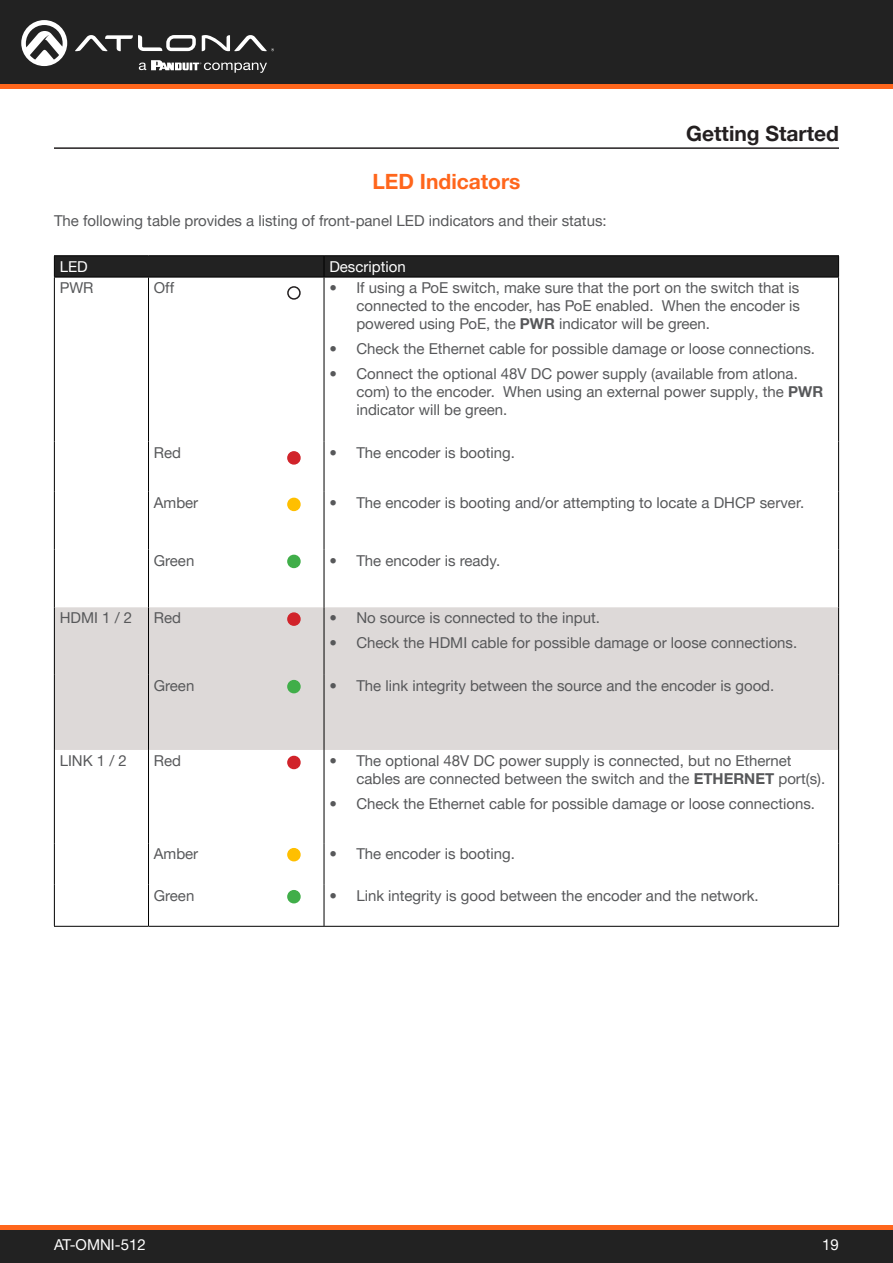
<style>
.page{position:relative;width:893px;height:1263px;background:#fff}
.page>*{position:absolute;margin:0;border:0;box-sizing:border-box;transform-origin:0 0}
.Non_TOC_Section_Header_Right_Align{font:700 21px "Helvetica Neue LTW1 G";color:#231f20}
.Subsection_Header{font:700 21px "Helvetica Neue LTW1 G";color:#ff661c}
.General_Text{font:15px/18px "Helvetica Neue LTW1 G";color:#57585a}
.Numbered_Steps{font:15px "Helvetica Neue LTW1 G";color:#fff}
.s1{font-weight:700}
</style>
<div class="page">
<div style="left:0;top:1227px;width:893px;height:36px;background:#222"></div>
<hr style="left:0;top:1225px;width:893px;height:4px;background:#ff661c">
<div style="left:0;top:0;width:893px;height:84px;background:#222"></div>
<hr style="left:0;top:84px;width:893px;height:4px;background:#ff661c">
<svg style="left:75px;top:35px;width:121px;height:16px"></svg>
<svg style="left:202px;top:35px;width:72px;height:16px"></svg>
<svg style="left:21px;top:20px;width:46px;height:46px"></svg>
<svg style="left:139px;top:60px;width:128px;height:13px"></svg>
<hr style="left:54px;top:147px;width:785px;height:2px;background:#231f20">
<div style="left:55px;top:607px;width:783px;height:143px;background:#ddd9d8"></div>
<svg style="left:54px;top:256px;width:785px;height:21px;background:#202020"></svg>
<hr style="left:54px;top:255px;width:94px;height:1px;background:#000">
<hr style="left:148px;top:255px;width:176px;height:1px;background:#000">
<hr style="left:324px;top:255px;width:515px;height:1px;background:#000">
<hr style="left:54px;top:277px;width:94px;height:1px;background:#000">
<hr style="left:148px;top:277px;width:176px;height:1px;background:#000">
<hr style="left:324px;top:277px;width:515px;height:1px;background:#000">
<hr style="left:54px;top:277px;width:1px;height:164px;background:#000">
<hr style="left:54px;top:441px;width:1px;height:51px;background:#000">
<hr style="left:54px;top:492px;width:1px;height:57px;background:#000">
<hr style="left:54px;top:549px;width:1px;height:58px;background:#000">
<hr style="left:148px;top:277px;width:1px;height:164px;background:#000">
<hr style="left:324px;top:277px;width:1px;height:164px;background:#000">
<hr style="left:838px;top:277px;width:1px;height:164px;background:#000">
<hr style="left:148px;top:441px;width:1px;height:51px;background:#000">
<hr style="left:324px;top:441px;width:1px;height:51px;background:#000">
<hr style="left:838px;top:441px;width:1px;height:51px;background:#000">
<hr style="left:148px;top:492px;width:1px;height:57px;background:#000">
<hr style="left:148px;top:549px;width:1px;height:58px;background:#000">
<hr style="left:324px;top:492px;width:1px;height:57px;background:#000">
<hr style="left:324px;top:549px;width:1px;height:58px;background:#000">
<hr style="left:838px;top:492px;width:1px;height:57px;background:#000">
<hr style="left:838px;top:549px;width:1px;height:58px;background:#000">
<hr style="left:54px;top:607px;width:1px;height:68px;background:#000">
<hr style="left:54px;top:675px;width:1px;height:75px;background:#000">
<hr style="left:148px;top:607px;width:1px;height:68px;background:#000">
<hr style="left:324px;top:607px;width:1px;height:68px;background:#000">
<hr style="left:838px;top:607px;width:1px;height:68px;background:#000">
<hr style="left:148px;top:675px;width:1px;height:75px;background:#000">
<hr style="left:324px;top:675px;width:1px;height:75px;background:#000">
<hr style="left:838px;top:675px;width:1px;height:75px;background:#000">
<hr style="left:54px;top:750px;width:1px;height:93px;background:#000">
<hr style="left:54px;top:843px;width:1px;height:42px;background:#000">
<hr style="left:54px;top:885px;width:1px;height:41px;background:#000">
<hr style="left:148px;top:750px;width:1px;height:93px;background:#000">
<hr style="left:324px;top:750px;width:1px;height:93px;background:#000">
<hr style="left:838px;top:750px;width:1px;height:93px;background:#000">
<hr style="left:148px;top:843px;width:1px;height:42px;background:#000">
<hr style="left:148px;top:885px;width:1px;height:41px;background:#000">
<hr style="left:324px;top:843px;width:1px;height:42px;background:#000">
<hr style="left:324px;top:885px;width:1px;height:41px;background:#000">
<hr style="left:838px;top:843px;width:1px;height:42px;background:#000">
<hr style="left:838px;top:885px;width:1px;height:41px;background:#000">
<hr style="left:54px;top:926px;width:94px;height:1px;background:#000">
<hr style="left:148px;top:926px;width:176px;height:1px;background:#000">
<hr style="left:324px;top:926px;width:515px;height:1px;background:#000">
<div style="left:287px;top:286px;width:14px;height:14px;border:2px solid #231f20;border-radius:50%"></div>
<div style="left:288px;top:452px;width:12px;height:12px;background:#d1232a;border-radius:50%"></div>
<div style="left:287px;top:451px;width:14px;height:14px;border:2px solid #d1232a;border-radius:50%"></div>
<div style="left:288px;top:555px;width:12px;height:12px;background:#40ae49;border-radius:50%"></div>
<div style="left:287px;top:555px;width:14px;height:13px;border:2px solid #40ae49;border-radius:50%"></div>
<div style="left:288px;top:756px;width:12px;height:12px;background:#d1232a;border-radius:50%"></div>
<div style="left:287px;top:756px;width:14px;height:13px;border:2px solid #d1232a;border-radius:50%"></div>
<div style="left:288px;top:498px;width:12px;height:12px;background:#ffbf00;border-radius:50%"></div>
<div style="left:287px;top:498px;width:14px;height:13px;border:2px solid #ffbf00;border-radius:50%"></div>
<div style="left:288px;top:613px;width:12px;height:12px;background:#d1232a;border-radius:50%"></div>
<div style="left:287px;top:612px;width:14px;height:14px;border:2px solid #d1232a;border-radius:50%"></div>
<div style="left:288px;top:681px;width:12px;height:12px;background:#40ae49;border-radius:50%"></div>
<div style="left:287px;top:680px;width:14px;height:13px;border:2px solid #40ae49;border-radius:50%"></div>
<div style="left:288px;top:891px;width:12px;height:12px;background:#40ae49;border-radius:50%"></div>
<div style="left:287px;top:890px;width:14px;height:13px;border:2px solid #40ae49;border-radius:50%"></div>
<div style="left:288px;top:849px;width:12px;height:12px;background:#ffbf00;border-radius:50%"></div>
<div style="left:287px;top:848px;width:14px;height:13px;border:2px solid #ffbf00;border-radius:50%"></div>
<p class="Subsection_Header" style="left:372px;top:169px;width:150px">LED Indicators</p>
<p class="General_Text" style="left:54px;top:211px;width:554px">The following table provides a listing of front-panel LED indicators and their status:</p>
<p class="Non_TOC_Section_Header_Right_Align" style="left:686px;top:120px;width:154px">Getting Started</p>
<p class="Numbered_Steps" style="left:60px;top:257px;width:30px">LED</p>
<p class="Numbered_Steps" style="left:329px;top:257px;width:78px">Description</p>
<p class="General_Text" style="left:60px;top:279px;width:35px">PWR</p>
<p class="General_Text" style="left:154px;top:279px;width:22px">Off</p>
<p class="General_Text" style="left:356px;top:279px;width:445px;text-align:justify;text-indent:-27px">• If using a PoE switch, make sure that the port on the switch that is connected to the encoder, has PoE enabled. When the encoder is powered using PoE, the <span class="s1">PWR</span> indicator will be green.</p>
<p class="General_Text" style="left:329px;top:339px;width:487px">• Check the Ethernet cable for possible damage or loose connections.</p>
<p class="General_Text" style="left:356px;top:364px;width:468px;text-indent:-27px">• Connect the optional 48V DC power supply (available from atlona. com) to the encoder. When using an external power supply, the <span class="s1">PWR </span>indicator will be green.</p>
<p class="General_Text" style="left:154px;top:443px;width:29px">Red</p>
<p class="General_Text" style="left:329px;top:443px;width:187px">• The encoder is booting.</p>
<p class="General_Text" style="left:154px;top:493px;width:46px">Amber</p>
<p class="General_Text" style="left:329px;top:493px;width:477px">• The encoder is booting and/or attempting to locate a DHCP server.</p>
<p class="General_Text" style="left:154px;top:551px;width:42px">Green</p>
<p class="General_Text" style="left:329px;top:551px;width:173px">• The encoder is ready.</p>
<p class="General_Text" style="left:60px;top:609px;width:74px">HDMI 1 / 2</p>
<p class="General_Text" style="left:154px;top:609px;width:29px">Red</p>
<p class="General_Text" style="left:329px;top:609px;width:272px">• No source is connected to the input.</p>
<p class="General_Text" style="left:329px;top:634px;width:469px">• Check the HDMI cable for possible damage or loose connections.</p>
<p class="General_Text" style="left:154px;top:676px;width:42px">Green</p>
<p class="General_Text" style="left:329px;top:676px;width:446px">• The link integrity between the source and the encoder is good.</p>
<p class="General_Text" style="left:60px;top:751px;width:69px">LINK 1 / 2</p>
<p class="General_Text" style="left:154px;top:751px;width:29px">Red</p>
<p class="General_Text" style="left:356px;top:751px;width:470px;text-indent:-27px">• The optional 48V DC power supply is connected, but no Ethernet cables are connected between the switch and the <span class="s1">ETHERNET</span> port(s).</p>
<p class="General_Text" style="left:329px;top:794px;width:487px">• Check the Ethernet cable for possible damage or loose connections.</p>
<p class="General_Text" style="left:154px;top:845px;width:46px">Amber</p>
<p class="General_Text" style="left:329px;top:845px;width:187px">• The encoder is booting.</p>
<p class="General_Text" style="left:154px;top:886px;width:42px">Green</p>
<p class="General_Text" style="left:329px;top:886px;width:431px">• Link integrity is good between the encoder and the network.</p>
<p class="Numbered_Steps" style="left:54px;top:1235px;width:93px">AT-OMNI-512</p>
<p class="Numbered_Steps" style="left:822px;top:1235px;width:18px">19</p>
</div>
